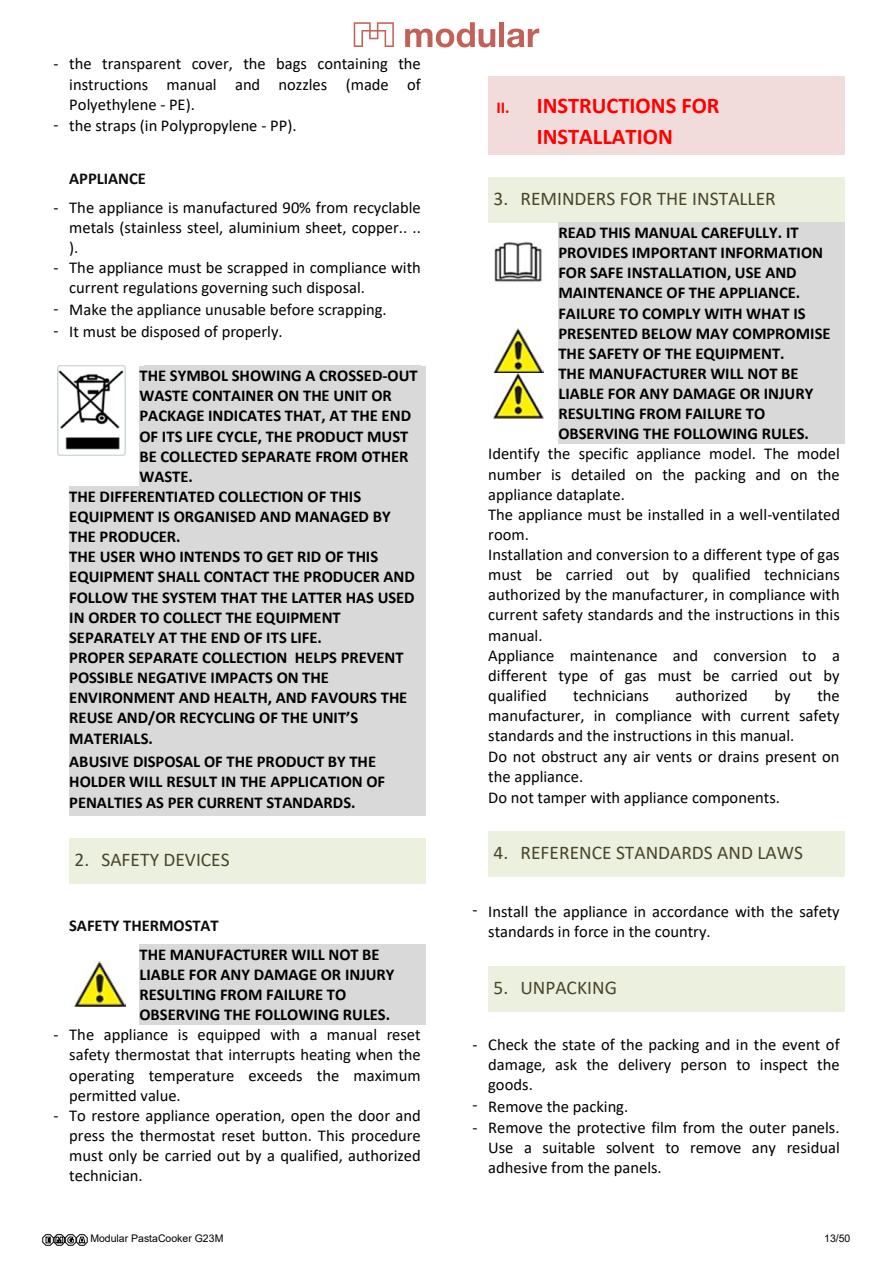
<style>
.page{position:relative;width:893px;height:1263px;background:#fff}
.page>*{position:absolute;margin:0;border:0;box-sizing:border-box;transform-origin:0 0}
.t1{font:700 22.5px/31.7px "Calibri";color:#f00;text-align:center}
.t2{font:19.5px "Calibri";color:#4a442a}
.t3{font:16.5px/20.1px "Calibri";color:#000;text-align:justify}
.t4{font:700 16.5px/20.1px "Calibri";color:#000}
.t5{font:700 16.5px "Calibri";color:#0d0d0d}
.t6{font:10.5px "Arial";color:#000}
.s1{font-size:16.5px}
</style>
<div class="page">
<div style="left:139px;top:366px;width:287px;height:120px;background:#d9d9d9"></div>
<div style="left:69px;top:486px;width:357px;height:61px;background:#d9d9d9"></div>
<div style="left:69px;top:547px;width:357px;height:101px;background:#d9d9d9"></div>
<div style="left:69px;top:648px;width:357px;height:100px;background:#d9d9d9"></div>
<div style="left:69px;top:748px;width:357px;height:68px;background:#d9d9d9"></div>
<div style="left:69px;top:838px;width:357px;height:45px;background:#ebf1de"></div>
<div style="left:139px;top:944px;width:287px;height:81px;background:#d9d9d9"></div>
<div style="left:488px;top:76px;width:357px;height:79px;background:#f2dcdb"></div>
<div style="left:488px;top:177px;width:357px;height:45px;background:#ebf1de"></div>
<div style="left:558px;top:222px;width:287px;height:81px;background:#d9d9d9"></div>
<div style="left:558px;top:303px;width:287px;height:60px;background:#d9d9d9"></div>
<div style="left:558px;top:363px;width:287px;height:81px;background:#d9d9d9"></div>
<div style="left:488px;top:831px;width:357px;height:46px;background:#ebf1de"></div>
<div style="left:488px;top:967px;width:357px;height:45px;background:#ebf1de"></div>
<img style="left:58px;top:366px;width:67px;height:90px">
<img style="left:74px;top:962px;width:51px;height:45px">
<img style="left:494px;top:241px;width:49px;height:41px">
<img style="left:493px;top:329px;width:51px;height:89px">
<svg style="left:43px;top:1234px;width:45px;height:12px"></svg>
<svg style="left:354px;top:22px;width:40px;height:25px"></svg>
<svg style="left:405px;top:22px;width:90px;height:25px"></svg>
<div style="left:499px;top:22px;width:5px;height:25px;background:#c26158"></div>
<svg style="left:507px;top:29px;width:32px;height:18px"></svg>
<p class="t3" style="left:69px;top:54px;width:353px;text-indent:-16px">- the transparent cover, the bags containing the instructions manual and nozzles (made of Polyethylene - PE).</p>
<p class="t3" style="left:54px;top:115px;width:244px">- the straps (in Polypropylene - PP).</p>
<p class="t5" style="left:69px;top:167px;width:78px">APPLIANCE</p>
<p class="t3" style="left:69px;top:197px;width:353px;text-indent:-16px">- The appliance is manufactured 90% from recyclable metals (stainless steel, aluminium sheet, copper.. .. ).</p>
<p class="t3" style="left:69px;top:257px;width:353px;text-indent:-16px">- The appliance must be scrapped in compliance with current regulations governing such disposal.</p>
<p class="t3" style="left:54px;top:299px;width:335px">- Make the appliance unusable before scrapping.</p>
<p class="t3" style="left:54px;top:321px;width:231px">- It must be disposed of properly.</p>
<p class="t4" style="left:139px;top:365px;width:280px">THE SYMBOL SHOWING A CROSSED-OUT</p>
<p class="t4" style="left:139px;top:386px;width:254px">WASTE CONTAINER ON THE UNIT OR</p>
<p class="t4" style="left:139px;top:406px;width:273px">PACKAGE INDICATES THAT, AT THE END</p>
<p class="t4" style="left:139px;top:426px;width:270px">OF ITS LIFE CYCLE, THE PRODUCT MUST</p>
<p class="t4" style="left:139px;top:446px;width:271px">BE COLLECTED SEPARATE FROM OTHER</p>
<p class="t4" style="left:139px;top:466px;width:55px">WASTE.</p>
<p class="t4" style="left:69px;top:486px;width:293px">THE DIFFERENTIATED COLLECTION OF THIS</p>
<p class="t4" style="left:69px;top:506px;width:323px">EQUIPMENT IS ORGANISED AND MANAGED BY</p>
<p class="t4" style="left:69px;top:526px;width:113px">THE PRODUCER.</p>
<p class="t4" style="left:69px;top:547px;width:310px">THE USER WHO INTENDS TO GET RID OF THIS</p>
<p class="t4" style="left:69px;top:567px;width:347px">EQUIPMENT SHALL CONTACT THE PRODUCER AND</p>
<p class="t4" style="left:69px;top:587px;width:347px">FOLLOW THE SYSTEM THAT THE LATTER HAS USED</p>
<p class="t4" style="left:69px;top:607px;width:273px">IN ORDER TO COLLECT THE EQUIPMENT</p>
<p class="t4" style="left:69px;top:627px;width:254px">SEPARATELY AT THE END OF ITS LIFE.</p>
<p class="t4" style="left:69px;top:647px;width:336px">PROPER SEPARATE COLLECTION HELPS PREVENT</p>
<p class="t4" style="left:69px;top:667px;width:261px">POSSIBLE NEGATIVE IMPACTS ON THE</p>
<p class="t4" style="left:69px;top:687px;width:340px">ENVIRONMENT AND HEALTH, AND FAVOURS THE</p>
<p class="t4" style="left:69px;top:708px;width:290px">REUSE AND/OR RECYCLING OF THE UNIT’S</p>
<p class="t4" style="left:69px;top:728px;width:85px">MATERIALS.</p>
<p class="t4" style="left:69px;top:751px;width:317px">ABUSIVE DISPOSAL OF THE PRODUCT BY THE<br>HOLDER WILL RESULT IN THE APPLICATION OF<br>PENALTIES AS PER CURRENT STANDARDS.</p>
<p class="t2" style="left:74px;top:846px;width:157px">2. SAFETY DEVICES</p>
<p class="t5" style="left:69px;top:913px;width:151px">SAFETY THERMOSTAT</p>
<p class="t4" style="left:139px;top:944px;width:256px">THE MANUFACTURER WILL NOT BE<br>LIABLE FOR ANY DAMAGE OR INJURY<br>RESULTING FROM FAILURE TO<br>OBSERVING THE FOLLOWING RULES.</p>
<p class="t3" style="left:69px;top:1024px;width:353px;text-indent:-16px">- The appliance is equipped with a manual reset safety thermostat that interrupts heating when the operating temperature exceeds the maximum permitted value.</p>
<p class="t3" style="left:69px;top:1105px;width:353px;text-indent:-16px">- To restore appliance operation, open the door and press the thermostat reset button. This procedure must only be carried out by a qualified, authorized technician.</p>
<h1 class="t1" style="left:496px;top:89px;width:225px"><span class="s1">II.</span> INSTRUCTIONS FOR<br>INSTALLATION</h1>
<p class="t2" style="left:493px;top:185px;width:284px">3. REMINDERS FOR THE INSTALLER</p>
<p class="t4" style="left:558px;top:222px;width:274px">READ THIS MANUAL CAREFULLY. IT<br>PROVIDES IMPORTANT INFORMATION<br>FOR SAFE INSTALLATION, USE AND<br>MAINTENANCE OF THE APPLIANCE.<br>FAILURE TO COMPLY WITH WHAT IS<br>PRESENTED BELOW MAY COMPROMISE<br>THE SAFETY OF THE EQUIPMENT.<br>THE MANUFACTURER WILL NOT BE<br>LIABLE FOR ANY DAMAGE OR INJURY<br>RESULTING FROM FAILURE TO<br>OBSERVING THE FOLLOWING RULES.</p>
<p class="t3" style="left:488px;top:443px;width:353px;text-align:left">Identify the specific appliance model. The model number is detailed on the packing and on the appliance dataplate.<br>The appliance must be installed in a well-ventilated room.<br>Installation and conversion to a different type of gas must be carried out by qualified technicians authorized by the manufacturer, in compliance with current safety standards and the instructions in this manual.<br>Appliance maintenance and conversion to a different type of gas must be carried out by qualified</p>
<p class="t3" style="left:488px;top:685px;width:353px;text-align:left;text-indent:329px">the manufacturer, in compliance with current safety standards and the instructions in this manual.<br>Do not obstruct any air vents or drains present on the appliance.<br>Do not tamper with appliance components.</p>
<p class="t3" style="left:573px;top:685px;width:77px">technicians</p>
<p class="t3" style="left:675px;top:685px;width:74px">authorized</p>
<p class="t3" style="left:774px;top:685px;width:18px">by</p>
<p class="t2" style="left:493px;top:839px;width:311px">4. REFERENCE STANDARDS AND LAWS</p>
<p class="t3" style="left:488px;top:901px;width:353px;text-indent:-16px">- Install the appliance in accordance with the safety standards in force in the country.</p>
<p class="t2" style="left:493px;top:974px;width:125px">5. UNPACKING</p>
<p class="t3" style="left:488px;top:1034px;width:353px;text-indent:-16px">- Check the state of the packing and in the event of damage, ask the delivery person to inspect the goods.</p>
<p class="t3" style="left:473px;top:1095px;width:157px">- Remove the packing.</p>
<p class="t3" style="left:488px;top:1117px;width:353px;text-indent:-16px">- Remove the protective film from the outer panels.<br>Use a suitable solvent to remove any residual adhesive from the panels.</p>
<p class="t6" style="left:90px;top:1231px;width:135px">Modular PastaCooker G23M</p>
<p class="t6" style="left:824px;top:1231px;width:28px">13/50</p>
</div>
